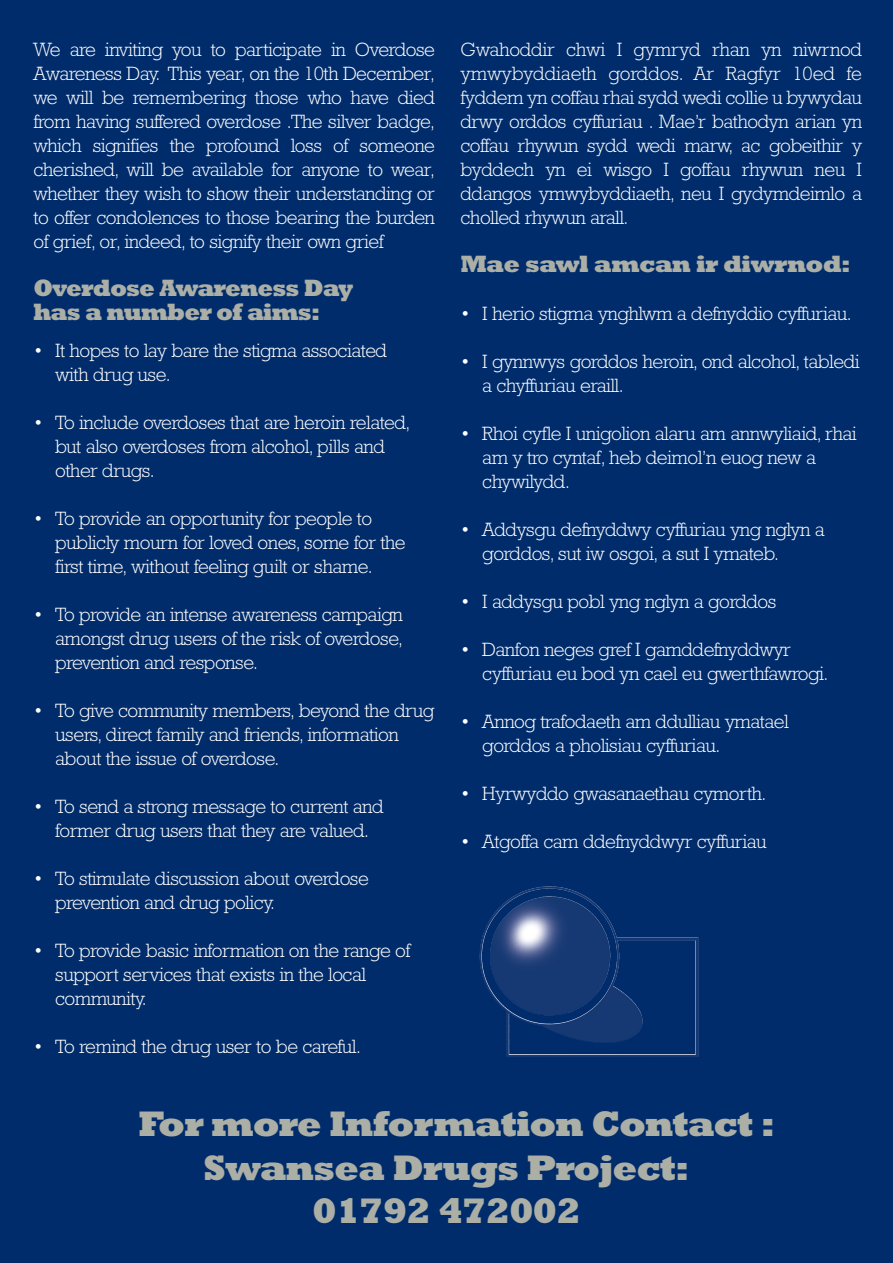
<style>
.page{position:relative;width:893px;height:1263px;background:#002c6b}
.page>*{position:absolute;margin:0;border:0;box-sizing:border-box;transform-origin:0 0}
.t1{font:800 36px/43.2px "Rockwell";letter-spacing:-.035em;color:#acafa6;text-align:center}
.t2{font:800 24px/24px "Rockwell";letter-spacing:-.04em;color:#acafa6;scale:.95 1}
.t3{font:800 24px "Rockwell";letter-spacing:-.04em;color:#acafa6}
.t4{font:300 19.5px/24px "Rockwell";letter-spacing:-.025em;color:#fff}
</style>
<div class="page">
<img style="left:480px;top:886px;width:218px;height:171px">
<p class="t4" style="left:33px;top:39px;width:403px;text-align:justify">We are inviting you to participate in Overdose Awareness Day. This year, on the 10th December, we will be remembering those who have died from having suffered overdose .The silver badge, which signifies the profound loss of someone cherished, will be available for anyone to wear, whether they wish to show their understanding or to offer condolences to those bearing the burden of grief, or, indeed, to signify their own grief</p>
<p class="t2" style="left:33px;top:278px;width:338px">Overdose Awareness Day has a number of aims:</p>
<p class="t4" style="left:55px;top:341px;width:333px;text-indent:-22px">• It hopes to lay bare the stigma associated with drug use.</p>
<p class="t4" style="left:55px;top:413px;width:357px;text-indent:-22px">• To include overdoses that are heroin related, but also overdoses from alcohol, pills and other drugs.</p>
<p class="t4" style="left:55px;top:509px;width:352px;text-indent:-22px">• To provide an opportunity for people to publicly mourn for loved ones, some for the first time, without feeling guilt or shame.</p>
<p class="t4" style="left:55px;top:605px;width:349px;text-align:justify;text-indent:-22px">• To provide an intense awareness campaign amongst drug users of the risk of overdose, prevention and response.</p>
<p class="t4" style="left:55px;top:701px;width:381px;text-indent:-22px">• To give community members, beyond the drug users, direct family and friends, information about the issue of overdose.</p>
<p class="t4" style="left:33px;top:797px;width:352px;text-align:center">• To send a strong message to current and former drug users that they are valued.</p>
<p class="t4" style="left:55px;top:869px;width:315px;text-indent:-22px">• To stimulate discussion about overdose prevention and drug policy.</p>
<p class="t4" style="left:55px;top:941px;width:357px;text-indent:-22px">• To provide basic information on the range of support services that exists in the local community.</p>
<p class="t4" style="left:33px;top:1037px;width:329px">• To remind the drug user to be careful.</p>
<p class="t4" style="left:460px;top:39px;width:403px;text-align:justify">Gwahoddir chwi I gymryd rhan yn niwrnod ymwybyddiaeth gorddos. Ar Ragfyr 10ed fe fyddem yn coffau rhai sydd wedi collie u bywydau drwy orddos cyffuriau . Mae’r bathodyn arian yn coffau rhywun sydd wedi marw, ac gobeithir y byddech yn ei wisgo I goffau rhywun neu I ddangos ymwybyddiaeth, neu I gydymdeimlo a cholled rhywun arall.</p>
<p class="t3" style="left:460px;top:255px;width:392px">Mae sawl amcan ir diwrnod:</p>
<p class="t4" style="left:460px;top:303px;width:393px">• I herio stigma ynghlwm a defnyddio cyffuriau.</p>
<p class="t4" style="left:482px;top:351px;width:379px;text-indent:-22px">• I gynnwys gorddos heroin, ond alcohol, tabledi a chyffuriau eraill.</p>
<p class="t4" style="left:482px;top:423px;width:376px;text-indent:-22px">• Rhoi cyfle I unigolion alaru am annwyliaid, rhai am y tro cyntaf, heb deimol’n euog new a chywilydd.</p>
<p class="t4" style="left:482px;top:519px;width:344px;text-indent:-22px">• Addysgu defnyddwy cyffuriau yng nglyn a gorddos, sut iw osgoi, a sut I ymateb.</p>
<p class="t4" style="left:460px;top:591px;width:317px">• I addysgu pobl yng nglyn a gorddos</p>
<p class="t4" style="left:482px;top:639px;width:348px;text-indent:-22px">• Danfon neges gref I gamddefnyddwyr cyffuriau eu bod yn cael eu gwerthfawrogi.</p>
<p class="t4" style="left:482px;top:711px;width:308px;text-indent:-22px">• Annog trafodaeth am ddulliau ymatael gorddos a pholisiau cyffuriau.</p>
<p class="t4" style="left:460px;top:783px;width:307px">• Hyrwyddo gwasanaethau cymorth.</p>
<p class="t4" style="left:460px;top:831px;width:308px">• Atgoffa cam ddefnyddwyr cyffuriau</p>
<h1 class="t1" style="left:139px;top:1107px;width:638px">For more Information Contact :<br>Swansea Drugs Project:<br>01792 472002</h1>
</div>
